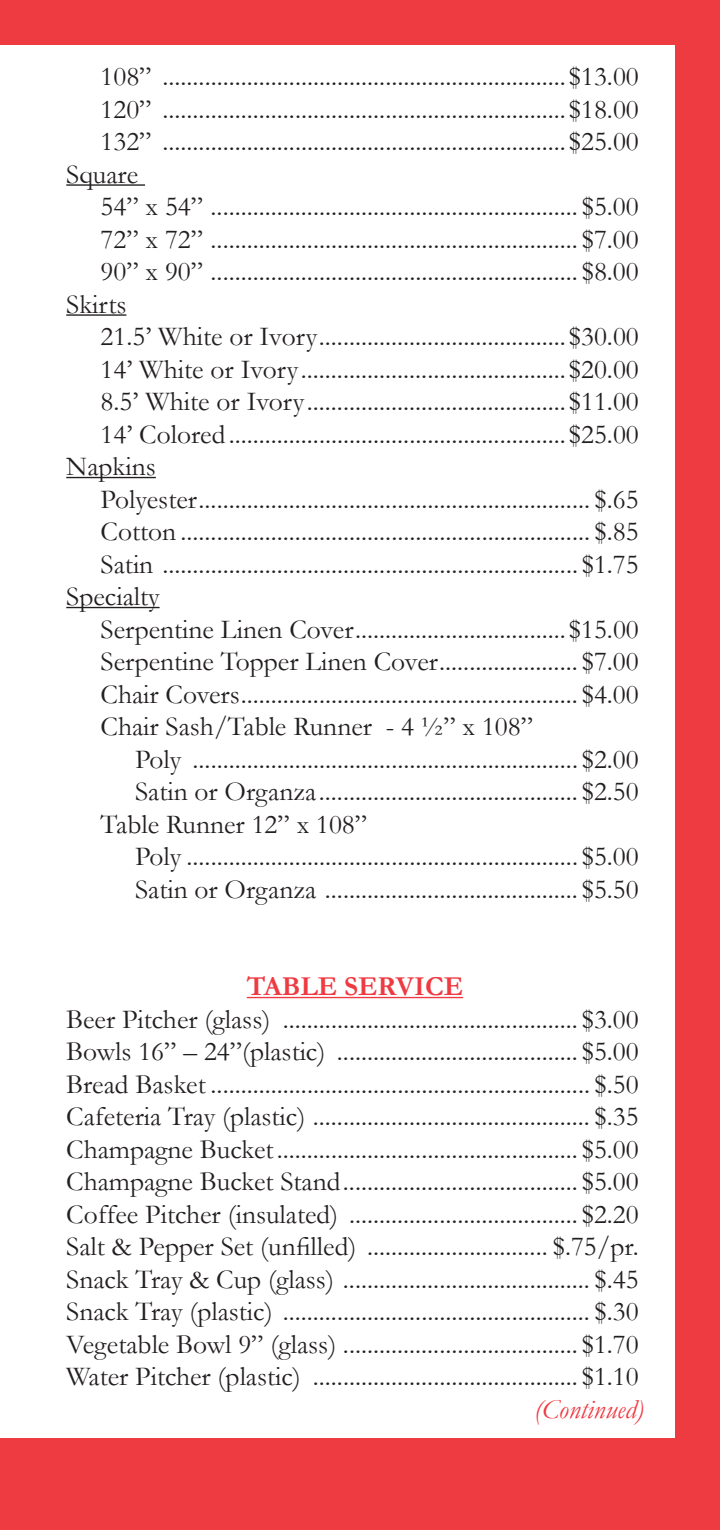
<style>
.page{position:relative;width:720px;height:1530px;background:#ee3a41}
.page>*{position:absolute;margin:0;border:0;box-sizing:border-box;transform-origin:0 0}
.t1{font:27.5px "Garamond";color:#231f20}
.t2{font:700 27.5px "Garamond";color:#ee3a41}
.t3{font:italic 27.5px "Garamond";color:#ee3a41}
</style>
<div class="page">
<div style="left:0;top:45px;width:675px;height:1393px;background:#fff"></div>
<hr style="left:66px;top:184px;width:79px;height:2px;background:#231f20">
<hr style="left:66px;top:314px;width:60px;height:2px;background:#231f20">
<hr style="left:66px;top:477px;width:90px;height:1px;background:#231f20">
<hr style="left:66px;top:607px;width:94px;height:1px;background:#231f20">
<hr style="left:247px;top:997px;width:216px;height:1px;background:#ee3a41">
<p class="t1" style="left:101px;top:60px;width:540px">108” ...................................................................$13.00</p>
<p class="t1" style="left:101px;top:93px;width:540px">120” ...................................................................$18.00</p>
<p class="t1" style="left:101px;top:125px;width:540px">132” ...................................................................$25.00</p>
<p class="t1" style="left:66px;top:158px;width:73px">Square</p>
<p class="t1" style="left:101px;top:190px;width:540px">54” x 54” ............................................................. $5.00</p>
<p class="t1" style="left:101px;top:223px;width:540px">72” x 72” ............................................................. $7.00</p>
<p class="t1" style="left:101px;top:255px;width:540px">90” x 90” ............................................................. $8.00</p>
<p class="t1" style="left:66px;top:288px;width:62px">Skirts</p>
<p class="t1" style="left:101px;top:320px;width:540px">21.5’ White or Ivory.........................................$30.00</p>
<p class="t1" style="left:101px;top:353px;width:540px">14’ White or Ivory............................................$20.00</p>
<p class="t1" style="left:101px;top:385px;width:540px">8.5’ White or Ivory...........................................$11.00</p>
<p class="t1" style="left:101px;top:418px;width:540px">14’ Colored........................................................$25.00</p>
<p class="t1" style="left:66px;top:450px;width:91px">Napkins</p>
<p class="t1" style="left:101px;top:483px;width:540px">Polyester................................................................. $.65</p>
<p class="t1" style="left:101px;top:515px;width:540px">Cotton .................................................................... $.85</p>
<p class="t1" style="left:101px;top:548px;width:540px">Satin ..................................................................... $1.75</p>
<p class="t1" style="left:66px;top:580px;width:95px">Specialty</p>
<p class="t1" style="left:101px;top:613px;width:540px">Serpentine Linen Cover...................................$15.00</p>
<p class="t1" style="left:101px;top:645px;width:540px">Serpentine Topper Linen Cover....................... $7.00</p>
<p class="t1" style="left:101px;top:678px;width:540px">Chair Covers........................................................ $4.00</p>
<p class="t1" style="left:101px;top:710px;width:434px">Chair Sash/Table Runner - 4 ½” x 108”</p>
<p class="t1" style="left:135px;top:743px;width:505px">Poly ................................................................ $2.00</p>
<p class="t1" style="left:135px;top:775px;width:505px">Satin or Organza........................................... $2.50</p>
<p class="t1" style="left:101px;top:808px;width:268px">Table Runner 12” x 108”</p>
<p class="t1" style="left:135px;top:840px;width:505px">Poly ................................................................. $5.00</p>
<p class="t1" style="left:135px;top:873px;width:505px">Satin or Organza .......................................... $5.50</p>
<p class="t2" style="left:247px;top:970px;width:218px">TABLE SERVICE</p>
<p class="t1" style="left:66px;top:1003px;width:574px">Beer Pitcher (glass) ................................................. $3.00</p>
<p class="t1" style="left:66px;top:1035px;width:574px">Bowls 16” – 24”(plastic) ........................................ $5.00</p>
<p class="t1" style="left:66px;top:1068px;width:574px">Bread Basket ............................................................... $.50</p>
<p class="t1" style="left:66px;top:1100px;width:574px">Cafeteria Tray (plastic) .............................................. $.35</p>
<p class="t1" style="left:66px;top:1133px;width:574px">Champagne Bucket.................................................. $5.00</p>
<p class="t1" style="left:66px;top:1165px;width:574px">Champagne Bucket Stand....................................... $5.00</p>
<p class="t1" style="left:66px;top:1198px;width:574px">Coffee Pitcher (insulated) ...................................... $2.20</p>
<p class="t1" style="left:66px;top:1230px;width:574px">Salt &amp; Pepper Set (unfilled) .............................. $.75/pr.</p>
<p class="t1" style="left:66px;top:1263px;width:574px">Snack Tray &amp; Cup (glass) ......................................... $.45</p>
<p class="t1" style="left:66px;top:1295px;width:574px">Snack Tray (plastic) ................................................... $.30</p>
<p class="t1" style="left:66px;top:1328px;width:574px">Vegetable Bowl 9” (glass) ....................................... $1.70</p>
<p class="t1" style="left:66px;top:1360px;width:574px">Water Pitcher (plastic) ............................................ $1.10</p>
<p class="t3" style="left:534px;top:1393px;width:111px">(Continued)</p>
</div>
